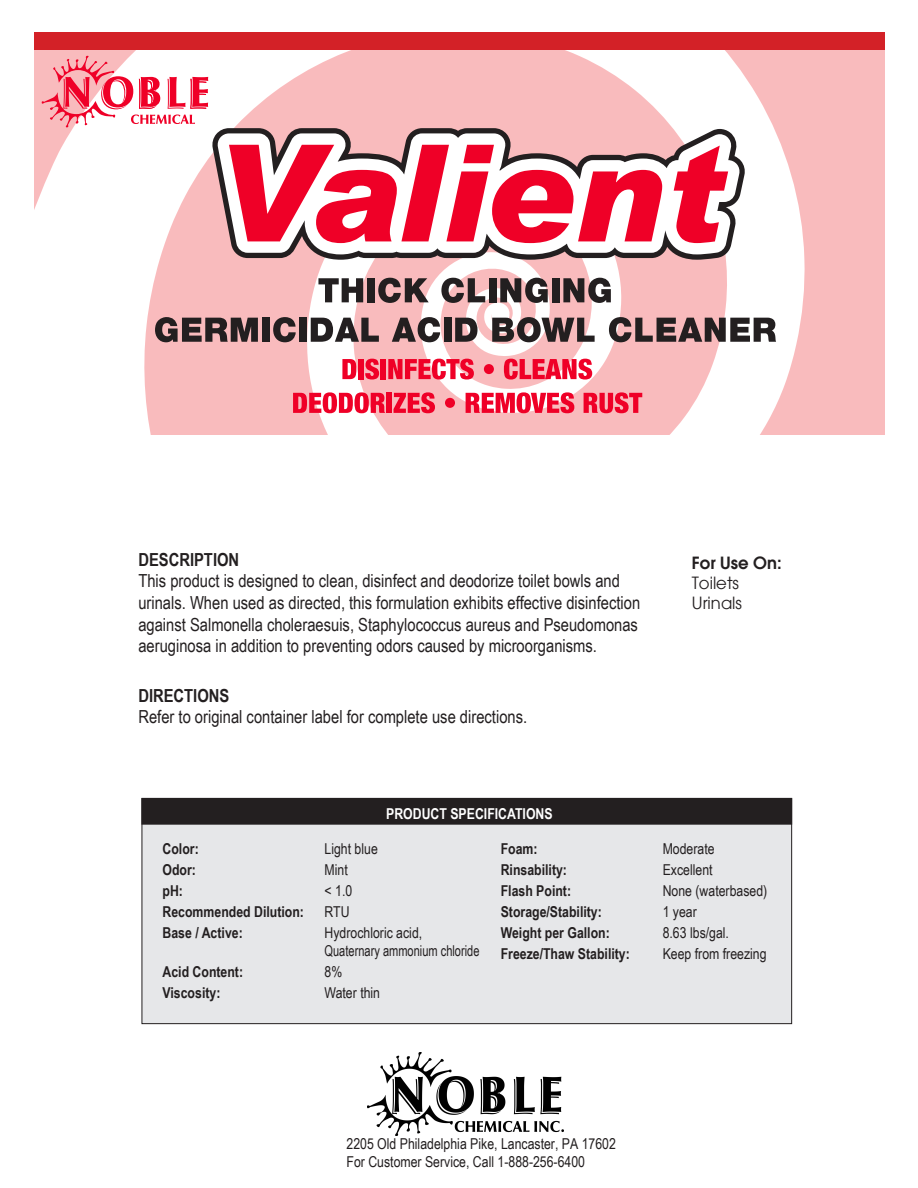
<style>
.page{position:relative;width:918px;height:1188px;background:#fff}
.page>*{position:absolute;margin:0;border:0;box-sizing:border-box;transform-origin:0 0}
.t1{font:18px/21.6px "Arial Narrow";color:#231f20}
.t2{font:700 18px "Arial Narrow";color:#231f20}
.t3{font:16.5px "Avant Garde";color:#231f20}
.t4{font:600 16.5px "Avant Garde";color:#231f20}
.t5{font:700 15px "Arial Narrow";color:#231f20}
.t6{font:15px "Arial Narrow";color:#231f20}
.t7{font:15px/18px "Arial Narrow";color:#221e1f}
.t8{font:15px "Arial Narrow";color:#231f20;scale:.9 1}
.t9{font:700 15px "Arial Narrow";color:#fff}
</style>
<div class="page">
<div style="left:142px;top:799px;width:650px;height:225px;background:#e6e7e9"></div>
<div style="left:142px;top:798px;width:650px;height:26px;background:#231f20"></div>
<div style="left:35px;top:32px;width:849px;height:18px;background:#d32127"></div>
<svg style="left:35px;top:50px;width:849px;height:385px;fill:#f9bbbd"></svg>
<svg style="left:42px;top:56px;width:166px;height:71px"></svg>
<svg style="left:212px;top:128px;width:533px;height:132px"></svg>
<svg style="left:217px;top:133px;width:523px;height:121px"></svg>
<svg style="left:229px;top:145px;width:433px;height:98px"></svg>
<svg style="left:674px;top:146px;width:54px;height:97px"></svg>
<svg style="left:342px;top:359px;width:14px;height:20px"></svg>
<div style="left:358px;top:359px;width:6px;height:20px;background:#ef0027"></div>
<svg style="left:365px;top:359px;width:14px;height:21px"></svg>
<div style="left:381px;top:359px;width:5px;height:20px;background:#ef0027"></div>
<svg style="left:388px;top:359px;width:86px;height:21px;background:#f3526a"></svg>
<svg style="left:484px;top:364px;width:10px;height:10px"></svg>
<svg style="left:504px;top:359px;width:88px;height:21px;background:#f34f68"></svg>
<svg style="left:293px;top:392px;width:92px;height:21px;background:#f34c66"></svg>
<div style="left:387px;top:393px;width:5px;height:20px;background:#ef0027"></div>
<svg style="left:394px;top:392px;width:41px;height:21px"></svg>
<svg style="left:445px;top:398px;width:10px;height:10px"></svg>
<svg style="left:466px;top:392px;width:108px;height:21px;background:#f34f69"></svg>
<svg style="left:584px;top:392px;width:58px;height:21px"></svg>
<svg style="left:318px;top:278px;width:45px;height:24px"></svg>
<div style="left:368px;top:278px;width:7px;height:24px;background:#231f20"></div>
<svg style="left:378px;top:278px;width:51px;height:25px"></svg>
<svg style="left:441px;top:278px;width:44px;height:25px"></svg>
<div style="left:489px;top:278px;width:7px;height:24px;background:#231f20"></div>
<svg style="left:500px;top:278px;width:48px;height:25px"></svg>
<div style="left:552px;top:278px;width:7px;height:24px;background:#231f20"></div>
<svg style="left:563px;top:278px;width:48px;height:25px"></svg>
<svg style="left:155px;top:317px;width:103px;height:25px;background:#6a5254"></svg>
<div style="left:263px;top:318px;width:7px;height:24px;background:#231f20"></div>
<svg style="left:273px;top:317px;width:23px;height:25px"></svg>
<div style="left:299px;top:318px;width:8px;height:24px;background:#231f20"></div>
<svg style="left:311px;top:318px;width:68px;height:24px"></svg>
<svg style="left:392px;top:317px;width:48px;height:25px"></svg>
<div style="left:444px;top:318px;width:7px;height:24px;background:#231f20"></div>
<svg style="left:455px;top:318px;width:23px;height:24px"></svg>
<svg style="left:492px;top:317px;width:103px;height:25px;background:#786768"></svg>
<svg style="left:609px;top:317px;width:167px;height:25px;background:#796667"></svg>
<img style="left:368px;top:1052px;width:196px;height:83px">
<p class="t2" style="left:138px;top:546px;width:102px">DESCRIPTION</p>
<p class="t1" style="left:138px;top:570px;width:503px">This product is designed to clean, disinfect and deodorize toilet bowls and urinals. When used as directed, this formulation exhibits effective disinfection against Salmonella choleraesuis, Staphylococcus aureus and Pseudomonas aeruginosa in addition to preventing odors caused by microorganisms.</p>
<p class="t2" style="left:138px;top:682px;width:93px">DIRECTIONS</p>
<p class="t1" style="left:138px;top:705px;width:390px">Refer to original container label for complete use directions.</p>
<p class="t4" style="left:692px;top:552px;width:91px">For Use On:</p>
<p class="t3" style="left:692px;top:573px;width:49px">Toilets</p>
<p class="t3" style="left:692px;top:593px;width:52px">Urinals</p>
<p class="t9" style="left:386px;top:802px;width:168px">PRODUCT SPECIFICATIONS</p>
<p class="t5" style="left:501px;top:837px;width:38px">Foam:</p>
<p class="t6" style="left:663px;top:838px;width:53px">Moderate</p>
<p class="t5" style="left:501px;top:858px;width:68px">Rinsability:</p>
<p class="t6" style="left:663px;top:859px;width:51px">Excellent</p>
<p class="t5" style="left:501px;top:879px;width:72px">Flash Point:</p>
<p class="t6" style="left:663px;top:880px;width:106px">None (waterbased)</p>
<p class="t5" style="left:501px;top:900px;width:103px">Storage/Stability:</p>
<p class="t6" style="left:663px;top:901px;width:36px">1 year</p>
<p class="t5" style="left:501px;top:921px;width:111px">Weight per Gallon:</p>
<p class="t6" style="left:663px;top:922px;width:68px">8.63 lbs/gal.</p>
<p class="t5" style="left:501px;top:942px;width:131px">Freeze/Thaw Stability:</p>
<p class="t6" style="left:663px;top:943px;width:105px">Keep from freezing</p>
<p class="t5" style="left:163px;top:837px;width:38px">Color:</p>
<p class="t6" style="left:325px;top:838px;width:55px">Light blue</p>
<p class="t5" style="left:163px;top:858px;width:35px">Odor:</p>
<p class="t6" style="left:325px;top:859px;width:25px">Mint</p>
<p class="t5" style="left:163px;top:879px;width:22px">pH:</p>
<p class="t6" style="left:325px;top:880px;width:29px">&lt; 1.0</p>
<p class="t5" style="left:163px;top:900px;width:143px">Recommended Dilution:</p>
<p class="t6" style="left:325px;top:901px;width:27px">RTU</p>
<p class="t5" style="left:163px;top:921px;width:82px">Base / Active:</p>
<p class="t6" style="left:325px;top:922px;width:99px">Hydrochloric acid,</p>
<p class="t8" style="left:325px;top:940px;width:174px">Quaternary ammonium chloride</p>
<p class="t5" style="left:163px;top:960px;width:82px">Acid Content:</p>
<p class="t6" style="left:325px;top:961px;width:19px">8%</p>
<p class="t5" style="left:163px;top:981px;width:59px">Viscosity:</p>
<p class="t6" style="left:325px;top:982px;width:57px">Water thin</p>
<p class="t7" style="left:347px;top:1134px;width:271px">2205 Old Philadelphia Pike, Lancaster, PA 17602<br>For Customer Service, Call 1-888-256-6400</p>
</div>
